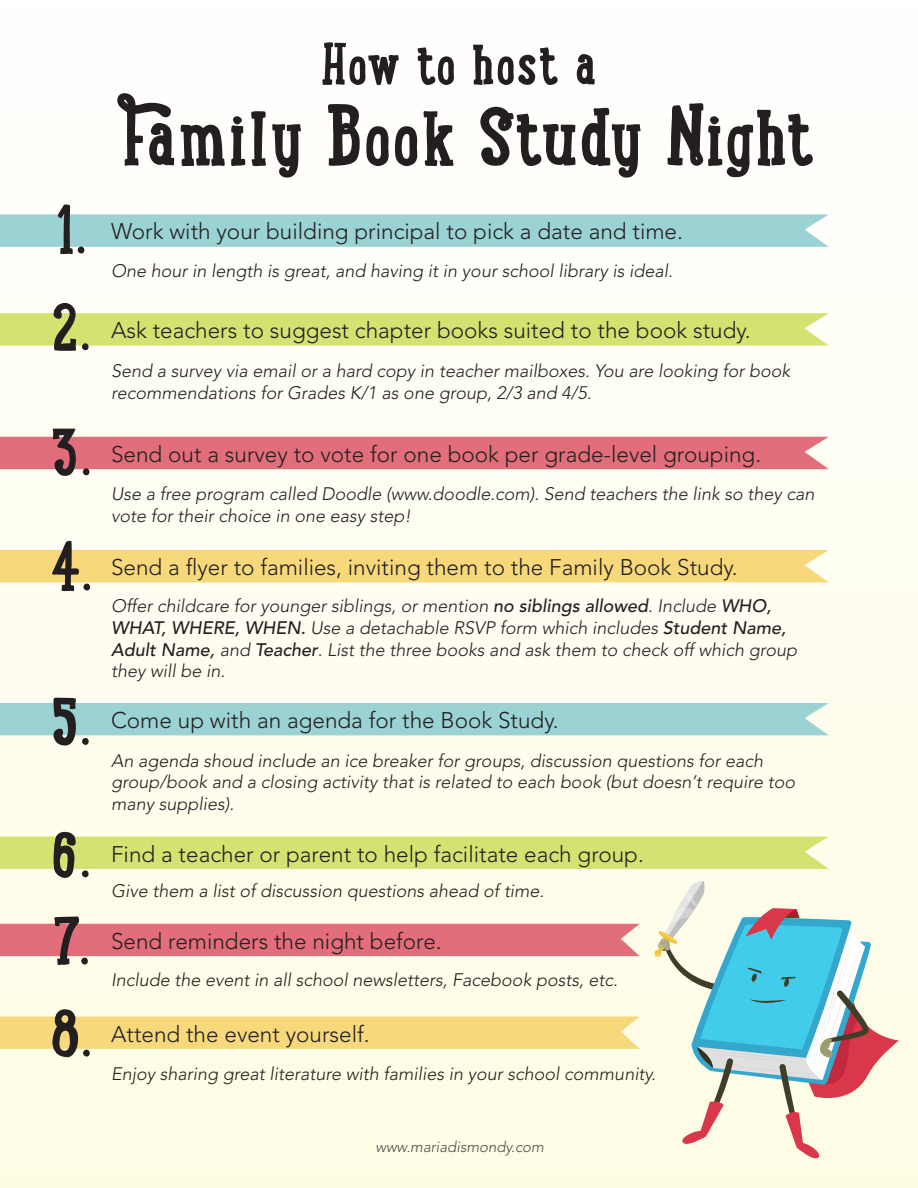
<style>
.page{position:relative;width:918px;height:1188px;background:#fff}
.page>*{position:absolute;margin:0;border:0;box-sizing:border-box;transform-origin:0 0}
.t1{font:700 79.5px "Lunch Box Slab";letter-spacing:.025em;color:#231f20}
.t2{font:700 67.8px/96.8px "Lunch Box Slab";color:#231f20}
.t3{font:700 57px "Lunch Box Slab";letter-spacing:.025em;color:#231f20}
.t4{font:300 22.5px "Avenir";color:#231f20}
.t5{font:italic 300 18px/21.6px "Avenir";color:#231f20}
.t6{font:italic 300 15px "Avenir";color:#4b4c4d}
.s1{font-size:78px}
.s2{font-size:87px}
.s3{font-size:82.5px}
.s4{font-weight:500}
</style>
<div class="page">
<div style="left:0;top:0;width:918px;height:1188px;background:linear-gradient(to right,#fffdf0,#fffdf3)"></div>
<svg style="left:0;top:214px;width:829px;height:33px;background:#9ed3d5"></svg>
<svg style="left:0;top:313px;width:829px;height:33px;background:#d6e175"></svg>
<div style="left:0;top:437px;width:829px;height:32px;background:#e36e7b"></div>
<div style="left:0;top:550px;width:829px;height:32px;background:#f7d97c"></div>
<div style="left:0;top:703px;width:829px;height:32px;background:#9bd2d4"></div>
<div style="left:0;top:837px;width:829px;height:32px;background:#d5e171"></div>
<div style="left:0;top:924px;width:640px;height:32px;background:#e36e7b"></div>
<div style="left:0;top:1017px;width:640px;height:32px;background:#f7d97c"></div>
<svg style="left:654px;top:880px;width:245px;height:282px;background:#c7dad6"></svg>
<h2 class="t2" style="left:53px;top:181px;width:40px">1.<br>2.</h2>
<h2 class="t2" style="left:51px;top:393px;width:43px;line-height:115.2px">3.<br>4.</h2>
<h2 class="t2" style="left:52px;top:654px;width:40px;line-height:132.4px">5.<br>6.</h2>
<h2 class="t2" style="left:51px;top:894px;width:42px;line-height:91.9px">7.<br>8.</h2>
<h3 class="t3" style="left:322px;top:22px;width:276px">How to host a</h3>
<h1 class="t1" style="left:118px;top:78px;width:699px"><span class="s1">F</span>amily <span class="s2">B</span>ook <span class="s3">S</span>tudy <span class="s3">N</span>ight</h1>
<p class="t4" style="left:111px;top:218px;width:573px">Work with your building principal to pick a date and time.</p>
<p class="t5" style="left:111px;top:260px;width:563px">One hour in length is great, and having it in your school library is ideal.</p>
<p class="t4" style="left:111px;top:317px;width:641px">Ask teachers to suggest chapter books suited to the book study.</p>
<p class="t5" style="left:111px;top:360px;width:681px">Send a survey via email or a hard copy in teacher mailboxes. You are looking for book recommendations for Grades K/1 as one group, 2/3 and 4/5.</p>
<p class="t4" style="left:111px;top:441px;width:652px">Send out a survey to vote for one book per grade-level grouping.</p>
<p class="t5" style="left:111px;top:484px;width:705px">Use a free program called Doodle (www.doodle.com). Send teachers the link so they can vote for their choice in one easy step!</p>
<p class="t4" style="left:111px;top:554px;width:628px">Send a flyer to families, inviting them to the Family Book Study.</p>
<p class="t5" style="left:111px;top:596px;width:688px">Offer childcare for younger siblings, or mention <span class="s4">no siblings allowed</span>. Include <span class="s4">WHO, WHAT, WHERE, WHEN.</span> Use a detachable RSVP form which includes <span class="s4">Student Name, Adult Name,</span> and <span class="s4">Teacher</span>. List the three books and ask them to check off which group they will be in.</p>
<p class="t4" style="left:111px;top:707px;width:449px">Come up with an agenda for the Book Study.</p>
<p class="t5" style="left:111px;top:750px;width:686px">An agenda shoud include an ice breaker for groups, discussion questions for each group/book and a closing activity that is related to each book (but doesn’t require too many supplies).</p>
<p class="t4" style="left:111px;top:841px;width:534px">Find a teacher or parent to help facilitate each group.</p>
<p class="t5" style="left:111px;top:880px;width:435px">Give them a list of discussion questions ahead of time.</p>
<p class="t4" style="left:111px;top:928px;width:332px">Send reminders the night before.</p>
<p class="t5" style="left:111px;top:969px;width:508px">Include the event in all school newsletters, Facebook posts, etc.</p>
<p class="t4" style="left:111px;top:1021px;width:260px">Attend the event yourself.</p>
<p class="t5" style="left:111px;top:1063px;width:546px">Enjoy sharing great literature with families in your school community.</p>
<p class="t6" style="left:376px;top:1138px;width:170px">www.mariadismondy.com</p>
</div>
